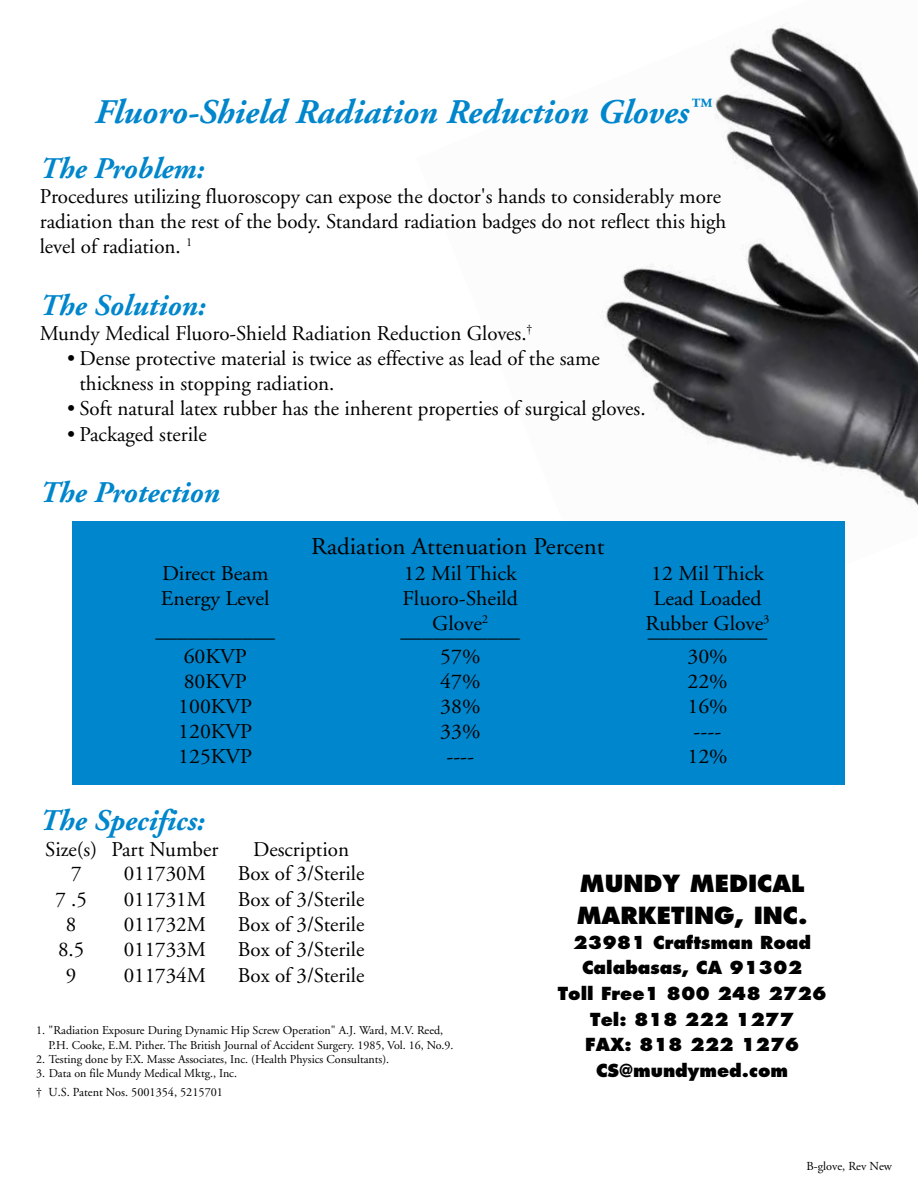
<style>
.page{position:relative;width:918px;height:1188px;background:#fff}
.page>*{position:absolute;margin:0;border:0;box-sizing:border-box;transform-origin:0 0}
.t1{font:italic 700 34.5px "Adobe Garamond";color:#0086cc}
.t2{font:italic 700 30px "Adobe Garamond";color:#0086cc}
.t3{font:24px "Adobe Garamond";color:#000;scale:1.04 1}
.t4{font:800 22.95px/31.8px "Futura";color:#000}
.t5{font:21px/25.2px "Adobe Garamond";color:#000}
.t6{font:21px "Adobe Garamond";color:#000;scale:1.04 1}
.t7{font:800 17.55px/25.7px "Futura";color:#000;text-align:center}
.t8{font:12.3px "Adobe Garamond";color:#000}
.t9{font:12px/14.4px "Adobe Garamond";color:#000}
</style>
<div class="page">
<img style="left:602px;top:23px;width:316px;height:483px">
<div style="left:73px;top:521px;width:772px;height:264px;background:#0086cc"></div>
<h1 class="t1" style="left:95px;top:94px;width:618px">Fluoro-Shield Radiation Reduction Gloves<sup>™</sup></h1>
<h2 class="t2" style="left:40px;top:152px;width:166px">The Problem:</h2>
<p class="t5" style="left:40px;top:184px;width:688px">Procedures utilizing fluoroscopy can expose the doctor's hands to considerably more radiation than the rest of the body. Standard radiation badges do not reflect this high level of radiation. <sup>1</sup></p>
<h2 class="t2" style="left:40px;top:289px;width:167px">The Solution:</h2>
<p class="t5" style="left:40px;top:321px;width:494px">Mundy Medical Fluoro-Shield Radiation Reduction Gloves.<sup>†</sup></p>
<p class="t5" style="left:79px;top:346px;width:522px;text-indent:-12px">• Dense protective material is twice as effective as lead of the same thickness in stopping radiation.</p>
<p class="t5" style="left:67px;top:397px;width:580px">• Soft natural latex rubber has the inherent properties of surgical gloves.</p>
<p class="t5" style="left:67px;top:422px;width:141px">• Packaged sterile</p>
<h2 class="t2" style="left:40px;top:476px;width:182px">The Protection</h2>
<p class="t3" style="left:311px;top:534px;width:284px">Radiation Attenuation Percent</p>
<p class="t6" style="left:162px;top:562px;width:104px">Direct Beam</p>
<p class="t6" style="left:404px;top:562px;width:110px">12 Mil Thick</p>
<p class="t6" style="left:651px;top:562px;width:110px">12 Mil Thick</p>
<p class="t6" style="left:161px;top:587px;width:106px">Energy Level</p>
<p class="t6" style="left:403px;top:587px;width:113px">Fluoro-Sheild</p>
<p class="t6" style="left:653px;top:587px;width:106px">Lead Loaded</p>
<p class="t6" style="left:432px;top:612px;width:55px">Glove<sup>2</sup></p>
<p class="t6" style="left:646px;top:612px;width:121px">Rubber Glove<sup>3</sup></p>
<p class="t6" style="left:155px;top:620px;width:117px">___________</p>
<p class="t6" style="left:400px;top:620px;width:117px">___________</p>
<p class="t6" style="left:648px;top:620px;width:117px">___________</p>
<p class="t6" style="left:184px;top:645px;width:62px">60KVP</p>
<p class="t6" style="left:440px;top:645px;width:40px">57%</p>
<p class="t6" style="left:688px;top:645px;width:40px">30%</p>
<p class="t6" style="left:184px;top:670px;width:62px">80KVP</p>
<p class="t6" style="left:440px;top:670px;width:40px">47%</p>
<p class="t6" style="left:688px;top:670px;width:40px">22%</p>
<p class="t6" style="left:178px;top:695px;width:73px">100KVP</p>
<p class="t6" style="left:440px;top:695px;width:40px">38%</p>
<p class="t6" style="left:688px;top:695px;width:40px">16%</p>
<p class="t6" style="left:178px;top:720px;width:73px">120KVP</p>
<p class="t6" style="left:440px;top:720px;width:40px">33%</p>
<p class="t6" style="left:694px;top:720px;width:28px">----</p>
<p class="t6" style="left:178px;top:746px;width:73px">125KVP</p>
<p class="t6" style="left:446px;top:746px;width:28px">----</p>
<p class="t6" style="left:688px;top:746px;width:40px">12%</p>
<h2 class="t2" style="left:40px;top:805px;width:167px">The Specifics:</h2>
<p class="t5" style="left:45px;top:837px;width:175px">Size(s) Part Number</p>
<p class="t5" style="left:253px;top:837px;width:97px">Description</p>
<p class="t5" style="left:55px;top:887px;width:33px">7 .5</p>
<p class="t5" style="left:124px;top:887px;width:84px">011731M</p>
<p class="t5" style="left:238px;top:887px;width:128px">Box of 3/Sterile</p>
<p class="t5" style="left:71px;top:861px;width:12px">7</p>
<p class="t5" style="left:124px;top:861px;width:84px">011730M</p>
<p class="t5" style="left:238px;top:861px;width:128px">Box of 3/Sterile</p>
<p class="t5" style="left:66px;top:912px;width:12px">8</p>
<p class="t5" style="left:124px;top:912px;width:84px">011732M</p>
<p class="t5" style="left:238px;top:912px;width:128px">Box of 3/Sterile</p>
<p class="t5" style="left:58px;top:938px;width:28px">8.5</p>
<p class="t5" style="left:124px;top:938px;width:84px">011733M</p>
<p class="t5" style="left:238px;top:938px;width:128px">Box of 3/Sterile</p>
<p class="t5" style="left:66px;top:963px;width:12px">9</p>
<p class="t5" style="left:124px;top:963px;width:84px">011734M</p>
<p class="t5" style="left:238px;top:963px;width:128px">Box of 3/Sterile</p>
<p class="t9" style="left:49px;top:1024px;width:406px;text-indent:-12px">1. "Radiation Exposure During Dynamic Hip Screw Operation" A.J. Ward, M.V. Reed,<br>P.H. Cooke, E.M. Pither. The British Journal of Accident Surgery. 1985, Vol. 16, No.9.</p>
<p class="t9" style="left:36px;top:1052px;width:355px">2. Testing done by F.X. Masse Associates, Inc. (Health Physics Consultants).</p>
<p class="t9" style="left:36px;top:1067px;width:202px">3. Data on file Mundy Medical Mktg., Inc.</p>
<p class="t8" style="left:36px;top:1085px;width:188px">† U.S. Patent Nos. 5001354, 5215701</p>
<p class="t4" style="left:577px;top:867px;width:232px">MUNDY MEDICAL<br>MARKETING, INC.</p>
<p class="t7" style="left:558px;top:930px;width:270px">23981 Craftsman Road<br>Calabasas, CA 91302<br>Toll Free1 800 248 2726<br>Tel: 818 222 1277<br>FAX: 818 222 1276<br>CS@mundymed.com</p>
<p class="t8" style="left:806px;top:1159px;width:87px">B-glove, Rev New</p>
</div>
